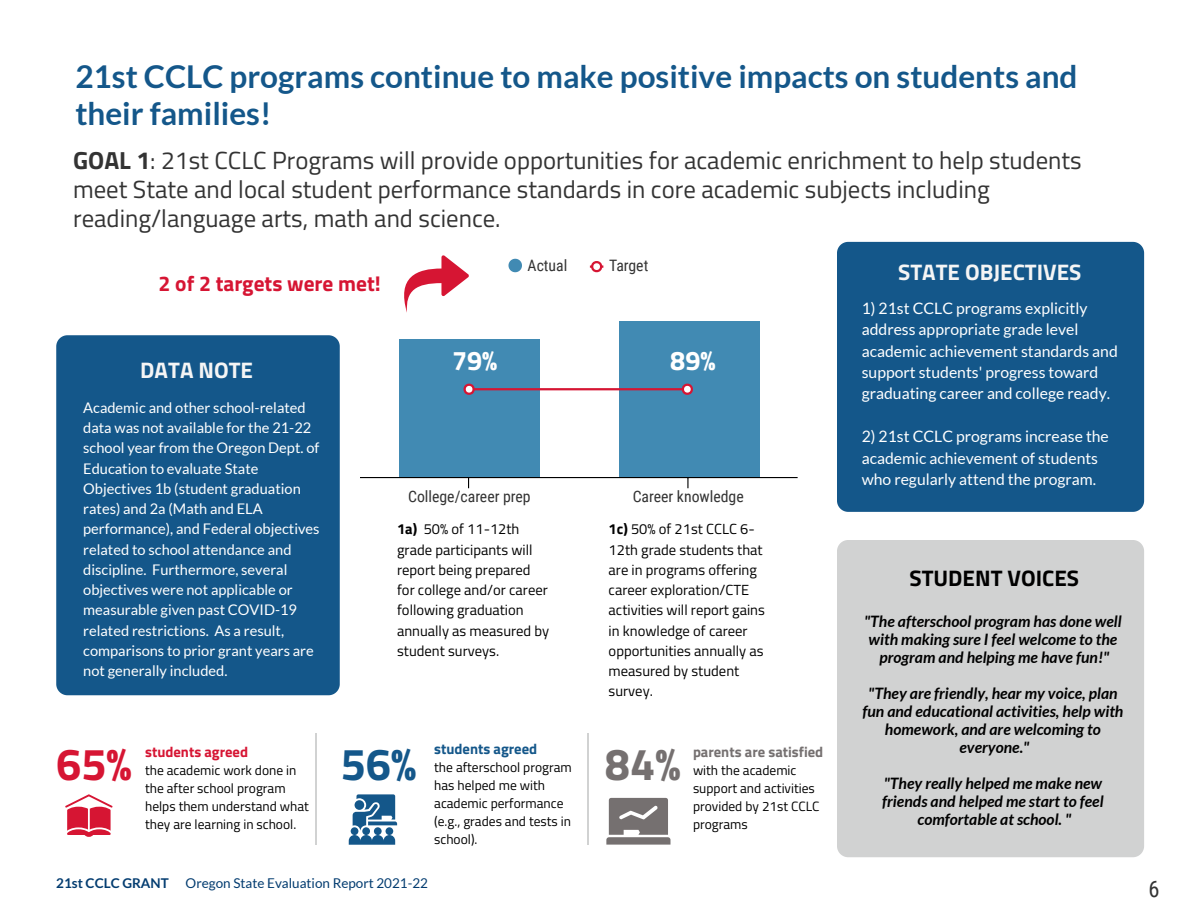
<style>
.page{position:relative;width:1188px;height:918px;background:#fff}
.page>*{position:absolute;margin:0;border:0;box-sizing:border-box;transform-origin:0 0}
.t1{font:700 45px "Titillium Web";color:#d61533}
.t2{font:700 45px "Titillium Web";color:#14578a}
.t3{font:700 45px "Titillium Web";color:#757070}
.t4{font:700 31.5px/37.2px "Lato";color:#14578a}
.t5{font:700 27px "Titillium Web";color:#fff}
.t6{font:24.75px/29.2px "Titillium Web";color:#333}
.t7{font:700 22.5px "Titillium Web";color:#f5f5f5}
.t8{font:700 22.5px "Titillium Web";color:#000}
.t9{font:22.5px "Roboto Condensed";color:#333}
.t10{font:700 21.3px "Titillium Web";color:#d61533}
.t11{font:italic 700 15.75px/18px "Lato";color:#000;text-align:center}
.t12{font:15.75px/21.3px "Lato";color:#fff}
.t13{font:15.75px "Roboto Condensed";color:#333}
.t14{font:14.7px/20.2px "Lato";color:#fff}
.t15{font:14.7px/20.2px "Titillium Web";color:#000}
.t16{font:700 14.7px "Titillium Web";color:#757070}
.t17{font:700 14.7px "Titillium Web";color:#d61533}
.t18{font:700 14.7px "Titillium Web";color:#14578a}
.t19{font:13.5px/18px "Titillium Web";color:#000}
.t20{font:13.5px "Lato";color:#033c70}
.s1{font-weight:700}
</style>
<div class="page">
<div style="left:837px;top:540px;width:307px;height:317px;background:#d1d2d2"></div>
<div style="left:837px;top:242px;width:307px;height:270px;background:#14578a"></div>
<div style="left:399px;top:340px;width:141px;height:137px;background:#418ab3"></div>
<div style="left:619px;top:322px;width:140px;height:155px;background:#418ab3"></div>
<hr style="left:469px;top:388px;width:219px;height:2px;background:#d61533">
<svg style="left:679px;top:383px;width:14px;height:12px"></svg>
<svg style="left:463px;top:383px;width:12px;height:12px"></svg>
<svg style="left:508px;top:259px;width:14px;height:13px"></svg>
<svg style="left:589px;top:261px;width:14px;height:12px"></svg>
<svg style="left:404px;top:255px;width:65px;height:58px"></svg>
<svg style="left:687px;top:478px;width:2px;height:10px"></svg>
<hr style="left:360px;top:477px;width:438px;height:1px;background:#000">
<div style="left:56px;top:335px;width:284px;height:360px;background:#14578a"></div>
<svg style="left:65px;top:794px;width:47px;height:43px"></svg>
<svg style="left:349px;top:794px;width:48px;height:51px"></svg>
<hr style="left:315px;top:733px;width:1px;height:112px;background:#d1d2d2">
<hr style="left:587px;top:733px;width:1px;height:112px;background:#d1d2d2">
<svg style="left:606px;top:798px;width:64px;height:47px"></svg>
<h2 class="t4" style="left:75px;top:57px;width:1004px">21st CCLC programs continue to make positive impacts on students and their families!</h2>
<h3 class="t6" style="left:73px;top:144px;width:1010px"><span class="s1">GOAL 1</span>: 21st CCLC Programs will provide opportunities for academic enrichment to help students meet State and local student performance standards in core academic subjects including reading/language arts, math and science.</h3>
<h3 class="t7" style="left:898px;top:255px;width:185px">STATE OBJECTIVES</h3>
<p class="t12" style="left:862px;top:297px;width:258px">1) 21st CCLC programs explicitly address appropriate grade level academic achievement standards and support students' progress toward graduating career and college ready.</p>
<p class="t12" style="left:862px;top:426px;width:249px">2) 21st CCLC programs increase the academic achievement of students who regularly attend the program.</p>
<p class="t13" style="left:528px;top:254px;width:41px">Actual</p>
<p class="t13" style="left:609px;top:254px;width:41px">Target</p>
<h3 class="t10" style="left:159px;top:268px;width:224px">2 of 2 targets were met!</h3>
<h3 class="t5" style="left:452px;top:340px;width:47px">79%</h3>
<h3 class="t5" style="left:670px;top:340px;width:47px">89%</h3>
<h3 class="t7" style="left:140px;top:353px;width:114px">DATA NOTE</h3>
<p class="t14" style="left:83px;top:397px;width:238px">Academic and other school-related data was not available for the 21-22 school year from the Oregon Dept. of Education to evaluate State Objectives 1b (student graduation rates) and 2a (Math and ELA performance), and Federal objectives related to school attendance and discipline. Furthermore, several objectives were not applicable or measurable given past COVID-19 related restrictions. As a result, comparisons to prior grant years are not generally included.</p>
<p class="t13" style="left:408px;top:485px;width:124px">College/career prep</p>
<p class="t13" style="left:633px;top:485px;width:113px">Career knowledge</p>
<p class="t15" style="left:397px;top:518px;width:154px"><span class="s1">1a)</span> 50% of 11-12th grade participants will report being prepared for college and/or career following graduation annually as measured by student surveys.</p>
<p class="t15" style="left:609px;top:518px;width:158px"><span class="s1">1c)</span> 50% of 21st CCLC 6-<br>12th grade students that are in programs offering career exploration/CTE activities will report gains in knowledge of career opportunities annually as measured by student survey.</p>
<h3 class="t8" style="left:910px;top:561px;width:171px">STUDENT VOICES</h3>
<p class="t11" style="left:864px;top:612px;width:259px">"The afterschool program has done well with making sure I feel welcome to the program and helping me have fun!"</p>
<p class="t11" style="left:862px;top:684px;width:263px">"They are friendly, hear my voice, plan fun and educational activities, help with homework, and are welcoming to everyone."</p>
<p class="t11" style="left:882px;top:774px;width:223px">"They really helped me make new friends and helped me start to feel comfortable at school. "</p>
<h1 class="t2" style="left:341px;top:729px;width:77px">56%</h1>
<p class="t18" style="left:434px;top:737px;width:105px">students agreed</p>
<h1 class="t3" style="left:605px;top:729px;width:77px">84%</h1>
<p class="t16" style="left:693px;top:741px;width:132px">parents are satisfied</p>
<h1 class="t1" style="left:56px;top:729px;width:77px">65%</h1>
<p class="t17" style="left:145px;top:741px;width:105px">students agreed</p>
<p class="t19" style="left:434px;top:757px;width:139px">the afterschool program has helped me with academic performance (e.g., grades and tests in school).</p>
<p class="t19" style="left:145px;top:761px;width:165px">the academic work done in the after school program helps them understand what they are learning in school.</p>
<p class="t19" style="left:693px;top:761px;width:128px">with the academic support and activities provided by 21st CCLC programs</p>
<p class="t20" style="left:56px;top:875px;width:373px"><span class="s1">21st CCLC GRANT</span> Oregon State Evaluation Report 2021-22</p>
<h3 class="t9" style="left:1149px;top:873px;width:13px">6</h3>
</div>
